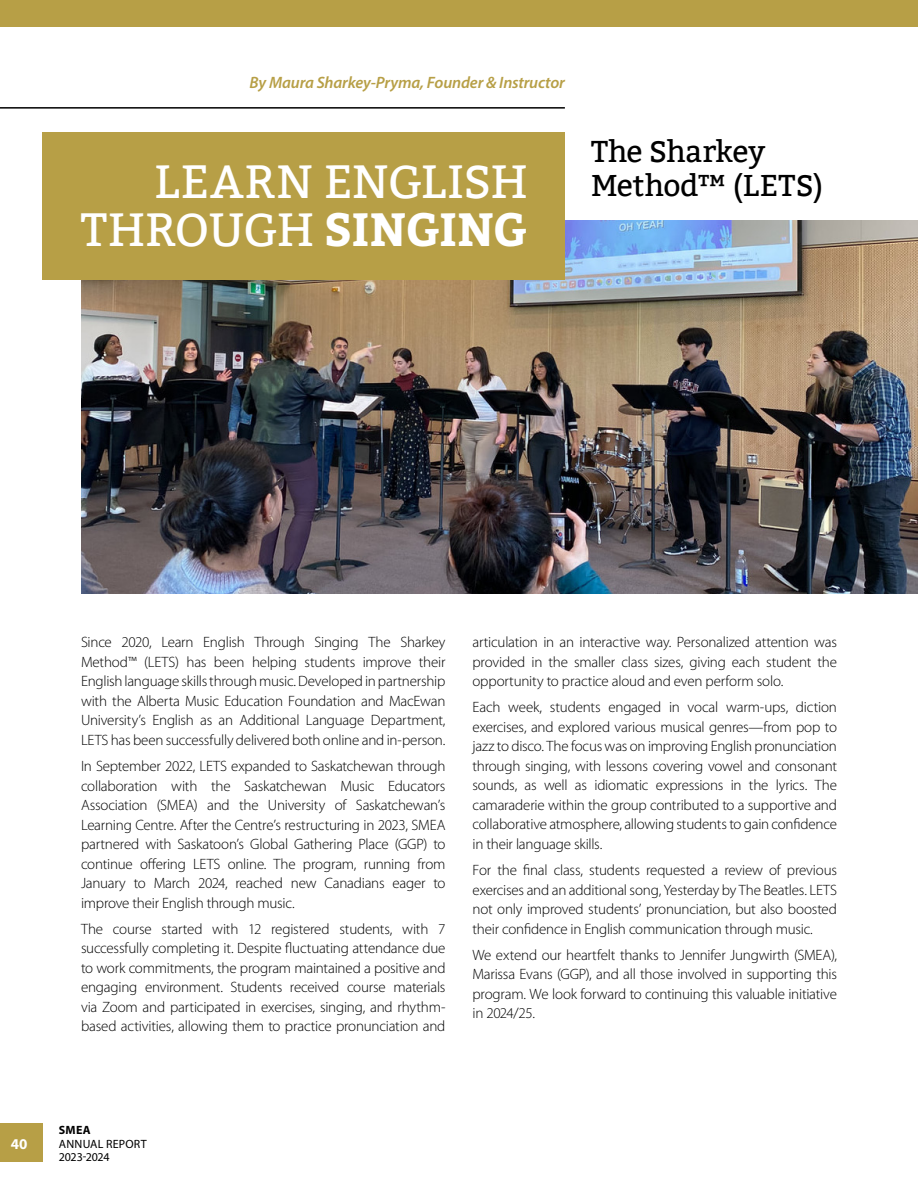
<style>
.page{position:relative;width:918px;height:1188px;background:#fff}
.page>*{position:absolute;margin:0;border:0;box-sizing:border-box;transform-origin:0 0}
.t1{font:46.5px/48px "Bitter";letter-spacing:-.005em;color:#fff;text-align:right}
.t2{font:30px/34.5px "Bitter";letter-spacing:-.01em;color:#000}
.t3{font:italic 600 16.5px "Myriad Pro";letter-spacing:-.01em;color:#b79f46}
.t4{font:300 15px/19.5px "Myriad Pro";letter-spacing:-.015em;color:#000;text-align:justify}
.t5{font:700 15px "Myriad Pro";color:#fff}
.t6{font:12px/13.5px "Myriad Pro";letter-spacing:.015em;color:#000}
.t7{font:700 12px "Myriad Pro";color:#000}
.s1{font-weight:700}
</style>
<div class="page">
<div style="left:0;top:1124px;width:43px;height:38px;background:#b79f46"></div>
<img style="left:81px;top:220px;width:837px;height:374px">
<div style="left:42px;top:132px;width:523px;height:147px;background:#b79f46"></div>
<hr style="left:0;top:107px;width:565px;height:2px;background:#000">
<div style="left:0;top:0;width:918px;height:26px;background:#b79f46"></div>
<p class="t3" style="left:250px;top:72px;width:317px">By Maura Sharkey-Pryma, Founder &amp; Instructor</p>
<h1 class="t1" style="left:81px;top:158px;width:449px">LEARN ENGLISH<br>THROUGH <span class="s1">SINGING</span></h1>
<h2 class="t2" style="left:591px;top:135px;width:234px">The Sharkey<br>Method™ (LETS)</h2>
<p class="t4" style="left:81px;top:632px;width:366px">Since 2020, Learn English Through Singing The Sharkey Method™ (LETS) has been helping students improve their English language skills through music. Developed in partnership with the Alberta Music Education Foundation and MacEwan University’s English as an Additional Language Department, LETS has been successfully delivered both online and in-person.</p>
<p class="t4" style="left:81px;top:756px;width:366px">In September 2022, LETS expanded to Saskatchewan through collaboration with the Saskatchewan Music Educators Association (SMEA) and the University of Saskatchewan’s Learning Centre. After the Centre’s restructuring in 2023, SMEA partnered with Saskatoon’s Global Gathering Place (GGP) to continue offering LETS online. The program, running from January to March 2024, reached new Canadians eager to improve their English through music.</p>
<p class="t4" style="left:81px;top:919px;width:366px">The course started with 12 registered students, with 7 successfully completing it. Despite fluctuating attendance due to work commitments, the program maintained a positive and engaging environment. Students received course materials via Zoom and participated in exercises, singing, and rhythm&shy;based activities, allowing them to practice pronunciation and</p>
<p class="t4" style="left:472px;top:632px;width:366px">articulation in an interactive way. Personalized attention was provided in the smaller class sizes, giving each student the opportunity to practice aloud and even perform solo.</p>
<p class="t4" style="left:472px;top:698px;width:366px">Each week, students engaged in vocal warm-ups, diction exercises, and explored various musical genres—from pop to jazz to disco. The focus was on improving English pronunciation through singing, with lessons covering vowel and consonant sounds, as well as idiomatic expressions in the lyrics. The camaraderie within the group contributed to a supportive and collaborative atmosphere, allowing students to gain confidence in their language skills.</p>
<p class="t4" style="left:472px;top:860px;width:366px">For the final class, students requested a review of previous exercises and an additional song, Yesterday by The Beatles. LETS not only improved students’ pronunciation, but also boosted their confidence in English communication through music.</p>
<p class="t4" style="left:472px;top:945px;width:366px">We extend our heartfelt thanks to Jennifer Jungwirth (SMEA), Marissa Evans (GGP), and all those involved in supporting this program. We look forward to continuing this valuable initiative in 2024/25.</p>
<p class="t5" style="left:11px;top:1134px;width:18px">40</p>
<p class="t7" style="left:59px;top:1122px;width:33px">SMEA</p>
<p class="t6" style="left:59px;top:1137px;width:89px">ANNUAL REPORT<br>2023-2024</p>
</div>
